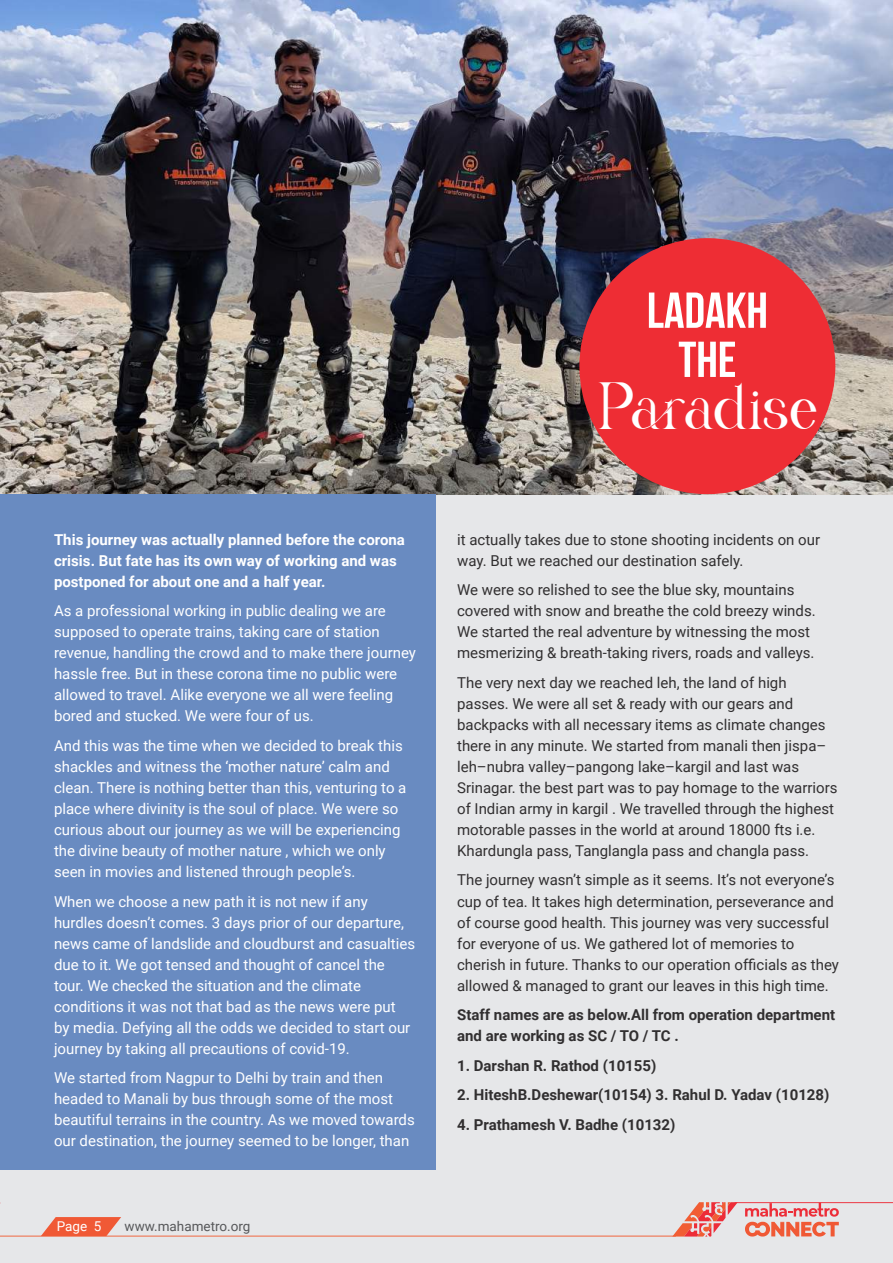
<style>
.page{position:relative;width:893px;height:1263px;background:#fff}
.page>*{position:absolute;margin:0;border:0;box-sizing:border-box;transform-origin:0 0}
.t1{font:50.4px/49.2px "Bebas Neue";color:#fff;text-align:center}
.t2{font:36px "Gyahegi Personal Use";color:#fff}
.t3{font:15px/21px "Roboto";color:#fff}
.t4{font:15px/21px "Roboto";color:#312f30}
.t5{font:700 15px/21px "Roboto";color:#312f30}
.t6{font:700 15px/21px "Roboto";color:#fff}
.t7{font:13.5px "Roboto";color:#57585a}
.t8{font:13.5px "Roboto";color:#fff}
</style>
<div class="page">
<div style="left:0;top:510px;width:893px;height:753px;background:#e6e7e9"></div>
<img style="left:0;top:0;width:893px;height:495px">
<svg style="left:673px;top:1202px;width:65px;height:34px"></svg>
<svg style="left:745px;top:1203px;width:94px;height:13px"></svg>
<svg style="left:745px;top:1222px;width:94px;height:14px"></svg>
<hr style="left:735px;top:1202px;width:158px;height:1px;background:#ed2d38">
<hr style="left:0;top:1235px;width:676px;height:1px;background:#f15d34">
<svg style="left:41px;top:1217px;width:80px;height:19px"></svg>
<div style="left:579px;top:238px;width:256px;height:256px;background:#ee2d34;border-radius:50%"></div>
<div style="left:0;top:494px;width:436px;height:675px;background:#698bc1"></div>
<h1 class="t1" style="left:647px;top:285px;width:123px">LADAKH<br>THE</h1>
<h2 class="t2" style="left:598px;top:396px;width:221px">Paradise</h2>
<p class="t6" style="left:54px;top:528px;width:352px">This journey was actually planned before the corona crisis. But fate has its own way of working and was postponed for about one and a half year.</p>
<p class="t3" style="left:54px;top:600px;width:363px">As a professional working in public dealing we are supposed to operate trains, taking care of station revenue, handling the crowd and to make there journey hassle free. But in these corona time no public were allowed to travel. Alike everyone we all were feeling bored and stucked. We were four of us.</p>
<p class="t3" style="left:54px;top:734px;width:354px">And this was the time when we decided to break this shackles and witness the ‘mother nature’ calm and clean. There is nothing better than this, venturing to a place where divinity is the soul of place. We were so curious about our journey as we will be experiencing the divine beauty of mother nature , which we only seen in movies and listened through people’s.</p>
<p class="t3" style="left:54px;top:890px;width:363px">When we choose a new path it is not new if any hurdles doesn’t comes. 3 days prior of our departure, news came of landslide and cloudburst and casualties due to it. We got tensed and thought of cancel the tour. We checked the situation and the climate conditions it was not that bad as the news were put<br>by media. Defying all the odds we decided to start our journey by taking all precautions of covid-19.</p>
<p class="t3" style="left:54px;top:1067px;width:362px">We started from Nagpur to Delhi by train and then headed to Manali by bus through some of the most beautiful terrains in the country. As we moved towards our destination, the journey seemed to be longer, than</p>
<p class="t8" style="left:57px;top:1216px;width:46px">Page 5</p>
<p class="t7" style="left:125px;top:1216px;width:127px">www.mahametro.org</p>
<p class="t4" style="left:457px;top:528px;width:364px">it actually takes due to stone shooting incidents on our way. But we reached our destination safely.</p>
<p class="t4" style="left:457px;top:579px;width:360px">We were so relished to see the blue sky, mountains covered with snow and breathe the cold breezy winds.<br>We started the real adventure by witnessing the most mesmerizing &amp; breath-taking rivers, roads and valleys.</p>
<p class="t4" style="left:457px;top:671px;width:382px">The very next day we reached leh, the land of high passes. We were all set &amp; ready with our gears and backpacks with all necessary items as climate changes there in any minute. We started from manali then jispa– leh–nubra valley–pangong lake–kargil and last was Srinagar. the best part was to pay homage to the warriors of Indian army in kargil . We travelled through the highest motorable passes in the world at around 18000 fts i.e.<br>Khardungla pass, Tanglangla pass and changla pass.</p>
<p class="t4" style="left:457px;top:869px;width:383px">The journey wasn’t simple as it seems. It’s not everyone’s cup of tea. It takes high determination, perseverance and of course good health. This journey was very successful for everyone of us. We gathered lot of memories to cherish in future. Thanks to our operation officials as they allowed &amp; managed to grant our leaves in this high time.</p>
<p class="t5" style="left:457px;top:1004px;width:380px">Staff names are as below.All from operation department and are working as SC / TO / TC .</p>
<p class="t5" style="left:457px;top:1054px;width:201px">1. Darshan R. Rathod (10155)</p>
<p class="t5" style="left:457px;top:1084px;width:374px">2. HiteshB.Deshewar(10154) 3. Rahul D. Yadav (10128)</p>
<p class="t5" style="left:457px;top:1113px;width:220px">4. Prathamesh V. Badhe (10132)</p>
</div>
